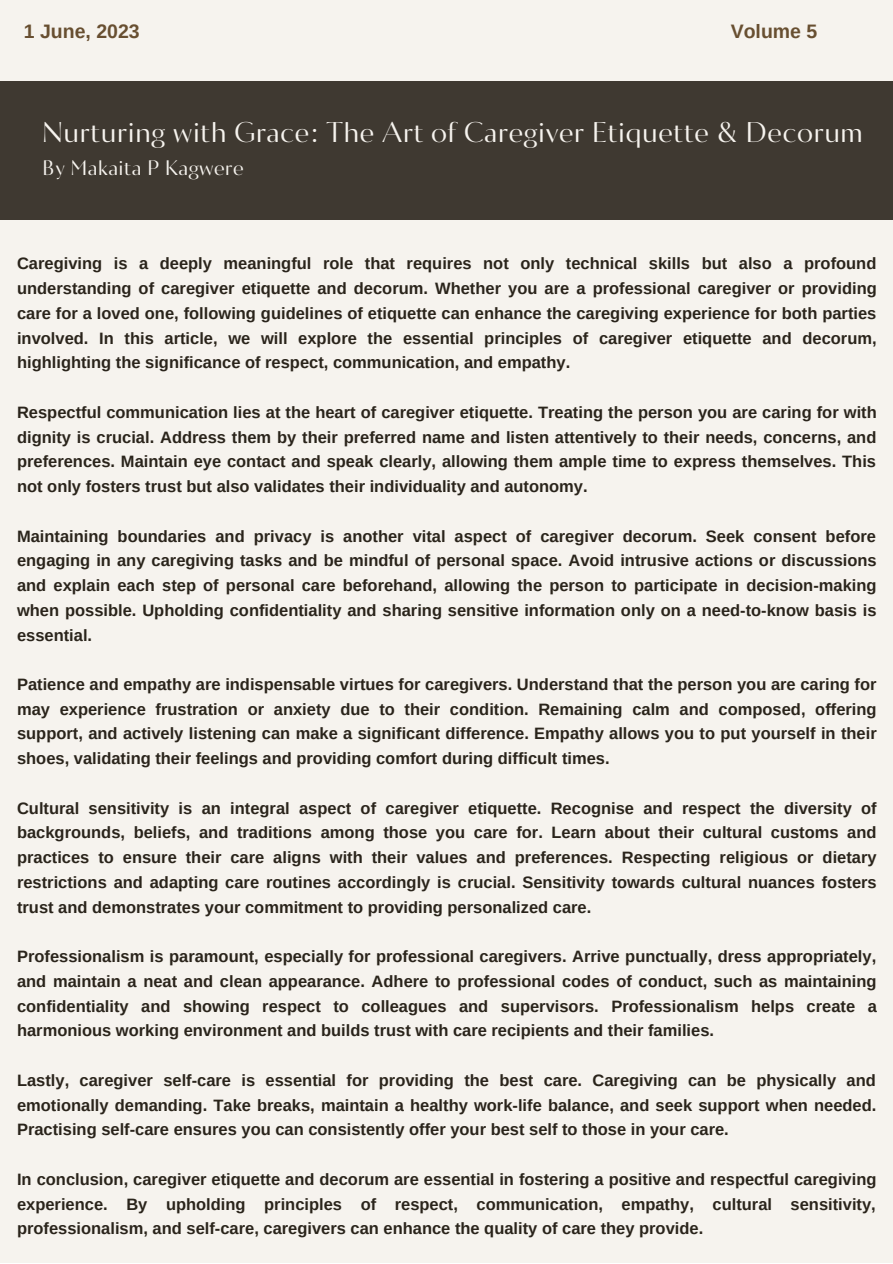
<style>
.page{position:relative;width:893px;height:1264px;background:#fff}
.page>*{position:absolute;margin:0;border:0;box-sizing:border-box;transform-origin:0 0}
.t1{font:28.5px "Circe Contrast";letter-spacing:.025em;color:#f6f3ee}
.t2{font:21px "Circe Contrast";letter-spacing:.025em;color:#f6f3ee}
.t3{font:700 19.5px "Arimo";color:#684f31}
.t4{font:700 16.5px/24.8px "Arimo";color:#2a241b;text-align:justify}
</style>
<div class="page">
<div style="left:0;top:0;width:892px;height:1262px;background:#f6f3ee"></div>
<div style="left:0;top:81px;width:892px;height:138px;background:#3f3931"></div>
<p class="t3" style="left:24px;top:21px;width:117px">1 June, 2023</p>
<p class="t3" style="left:730px;top:21px;width:88px">Volume 5</p>
<p class="t1" style="left:43px;top:116px;width:821px">Nurturing with Grace: The Art of Caregiver Etiquette &amp; Decorum</p>
<p class="t2" style="left:43px;top:156px;width:203px">By Makaita P Kagwere</p>
<p class="t4" style="left:17px;top:251px;width:861px">Caregiving is a deeply meaningful role that requires not only technical skills but also a profound understanding of caregiver etiquette and decorum. Whether you are a professional caregiver or providing care for a loved one, following guidelines of etiquette can enhance the caregiving experience for both parties involved. In this article, we will explore the essential principles of caregiver etiquette and decorum, highlighting the significance of respect, communication, and empathy.</p>
<p class="t4" style="left:17px;top:400px;width:861px">Respectful communication lies at the heart of caregiver etiquette. Treating the person you are caring for with dignity is crucial. Address them by their preferred name and listen attentively to their needs, concerns, and preferences. Maintain eye contact and speak clearly, allowing them ample time to express themselves. This not only fosters trust but also validates their individuality and autonomy.</p>
<p class="t4" style="left:17px;top:523px;width:861px">Maintaining boundaries and privacy is another vital aspect of caregiver decorum. Seek consent before engaging in any caregiving tasks and be mindful of personal space. Avoid intrusive actions or discussions and explain each step of personal care beforehand, allowing the person to participate in decision-making when possible. Upholding confidentiality and sharing sensitive information only on a need-to-know basis is essential.</p>
<p class="t4" style="left:17px;top:672px;width:861px">Patience and empathy are indispensable virtues for caregivers. Understand that the person you are caring for may experience frustration or anxiety due to their condition. Remaining calm and composed, offering support, and actively listening can make a significant difference. Empathy allows you to put yourself in their shoes, validating their feelings and providing comfort during difficult times.</p>
<p class="t4" style="left:17px;top:795px;width:861px">Cultural sensitivity is an integral aspect of caregiver etiquette. Recognise and respect the diversity of backgrounds, beliefs, and traditions among those you care for. Learn about their cultural customs and practices to ensure their care aligns with their values and preferences. Respecting religious or dietary restrictions and adapting care routines accordingly is crucial. Sensitivity towards cultural nuances fosters trust and demonstrates your commitment to providing personalized care.</p>
<p class="t4" style="left:17px;top:944px;width:861px">Professionalism is paramount, especially for professional caregivers. Arrive punctually, dress appropriately, and maintain a neat and clean appearance. Adhere to professional codes of conduct, such as maintaining confidentiality and showing respect to colleagues and supervisors. Professionalism helps create a harmonious working environment and builds trust with care recipients and their families.</p>
<p class="t4" style="left:17px;top:1067px;width:860px">Lastly, caregiver self-care is essential for providing the best care. Caregiving can be physically and emotionally demanding. Take breaks, maintain a healthy work-life balance, and seek support when needed.<br>Practising self-care ensures you can consistently offer your best self to those in your care.</p>
<p class="t4" style="left:17px;top:1166px;width:860px">In conclusion, caregiver etiquette and decorum are essential in fostering a positive and respectful caregiving experience. By upholding principles of respect, communication, empathy, cultural sensitivity, professionalism, and self-care, caregivers can enhance the quality of care they provide.</p>
</div>
